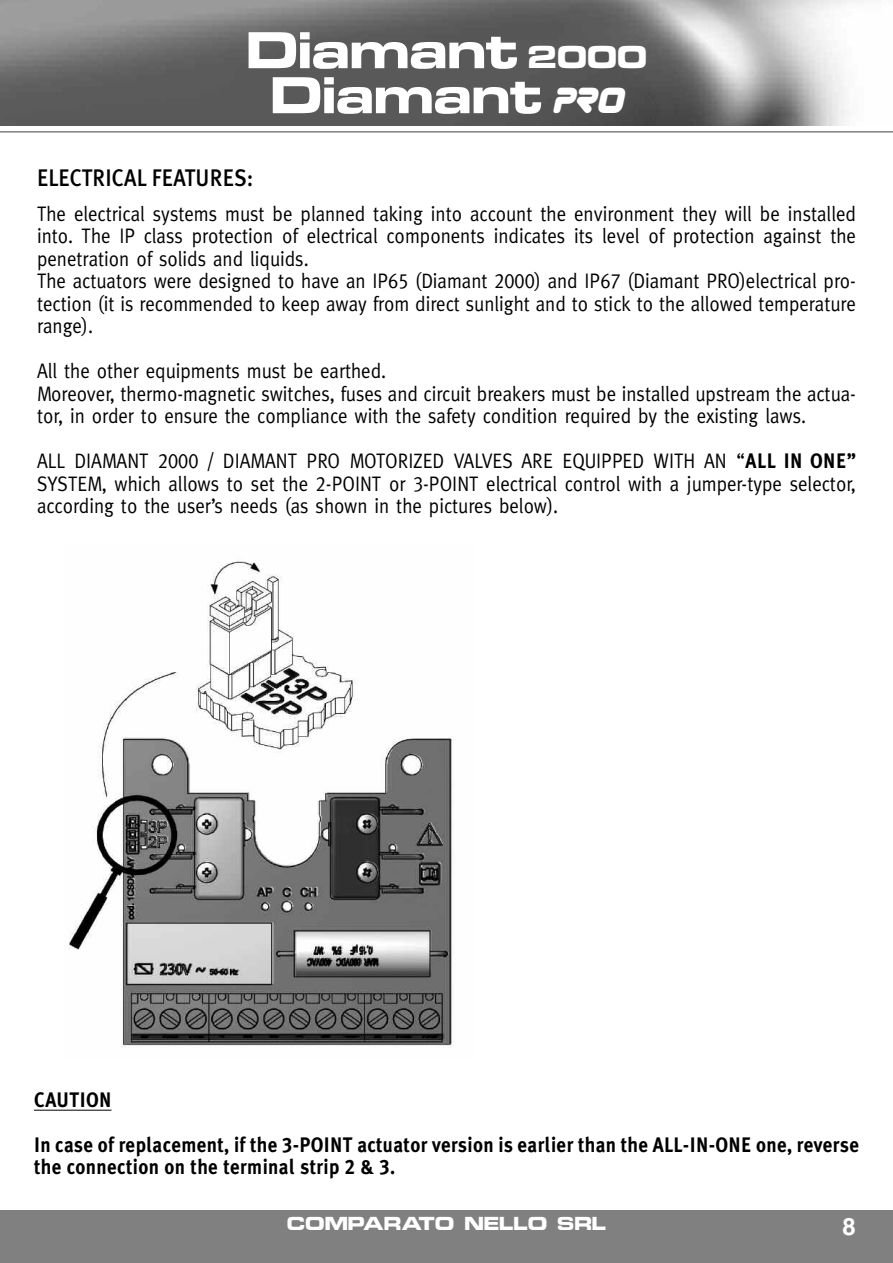
<style>
.page{position:relative;width:893px;height:1263px;background:#fff}
.page>*{position:absolute;margin:0;border:0;box-sizing:border-box;transform-origin:0 0}
.t1{font:54px/45px "Microgramma D Bold Exte";color:#fff;text-align:center}
.t2{font:500 24px "Meta Plus";letter-spacing:.005em;color:#000;scale:.9 1}
.t3{font:700 24px "Helvetica";color:#fff}
.t4{font:21px/22.5px "Meta";color:#000;scale:.9 1}
.t5{font:700 21px/45px "Meta Plus";letter-spacing:.02em;color:#000;scale:.9 1}
.t6{font:700 16.5px "Microgram Ext";color:#fff}
.s1{font-size:33px}
.s2{font-family:"Zorque";font-style:italic;font-size:36px}
.s3{font-family:"Meta Caps"}
.s4{font-family:"Meta Plus Bold Caps"}
.s5{font-family:"Meta Plus Bold Caps";font-weight:400}
</style>
<div class="page">
<img style="left:0;top:0;width:864px;height:125px">
<hr style="left:0;top:131px;width:893px;height:2px;background:#808080">
<div style="left:0;top:1210px;width:893px;height:53px;background:#808080"></div>
<hr style="left:34px;top:1110px;width:77px;height:1px;background:#000">
<img style="left:69px;top:561px;width:387px;height:487px">
<h1 class="t1" style="left:246px;top:27px;width:402px">Diamant <span class="s1">2000<br></span>Diamant <span class="s2">PRO</span></h1>
<p class="t2" style="left:37px;top:164px;width:242px">ELECTRICAL FEATURES:</p>
<p class="t4" style="left:37px;top:202px;width:911px">The electrical systems must be planned taking into account the environment they will be installed into. The IP class protection of electrical components indicates its level of protection against the penetration of solids and liquids.<br>The actuators were designed to have an <span class="s3">IP65</span> (Diamant <span class="s3">2000</span>) and <span class="s3">IP67</span> (Diamant PRO)electrical pro&shy;tection (it is recommended to keep away from direct sunlight and to stick to the allowed temperature range).</p>
<p class="t4" style="left:37px;top:360px;width:911px">All the other equipments must be earthed.<br>Moreover, thermo-magnetic switches, fuses and circuit breakers must be installed upstream the actua&shy;tor, in order to ensure the compliance with the safety condition required by the existing laws.</p>
<p class="t4" style="left:37px;top:450px;width:911px;text-align:justify">ALL DIAMANT <span class="s3">2000</span> / DIAMANT PRO MOTORIZED VALVES ARE EQUIPPED WITH AN “<span class="s4">ALL IN ONE” </span>SYSTEM, which allows to set the <span class="s3">2-POINT</span> or <span class="s3">3-POINT</span> electrical control with a jumper-type selector, according to the user’s needs (as shown in the pictures below).</p>
<p class="t5" style="left:34px;top:1077px;width:918px">CAUTION<br>In case of replacement, if the <span class="s5">3-POINT</span> actuator version is earlier than the ALL-IN-ONE one, reverse</p>
<p class="t5" style="left:34px;top:1145px;width:403px">the connection on the terminal strip <span class="s5">2</span> &amp; <span class="s5">3</span>.</p>
<p class="t6" style="left:287px;top:1214px;width:321px">COMPARATO NELLO SRL</p>
<p class="t3" style="left:843px;top:1212px;width:15px">8</p>
</div>
